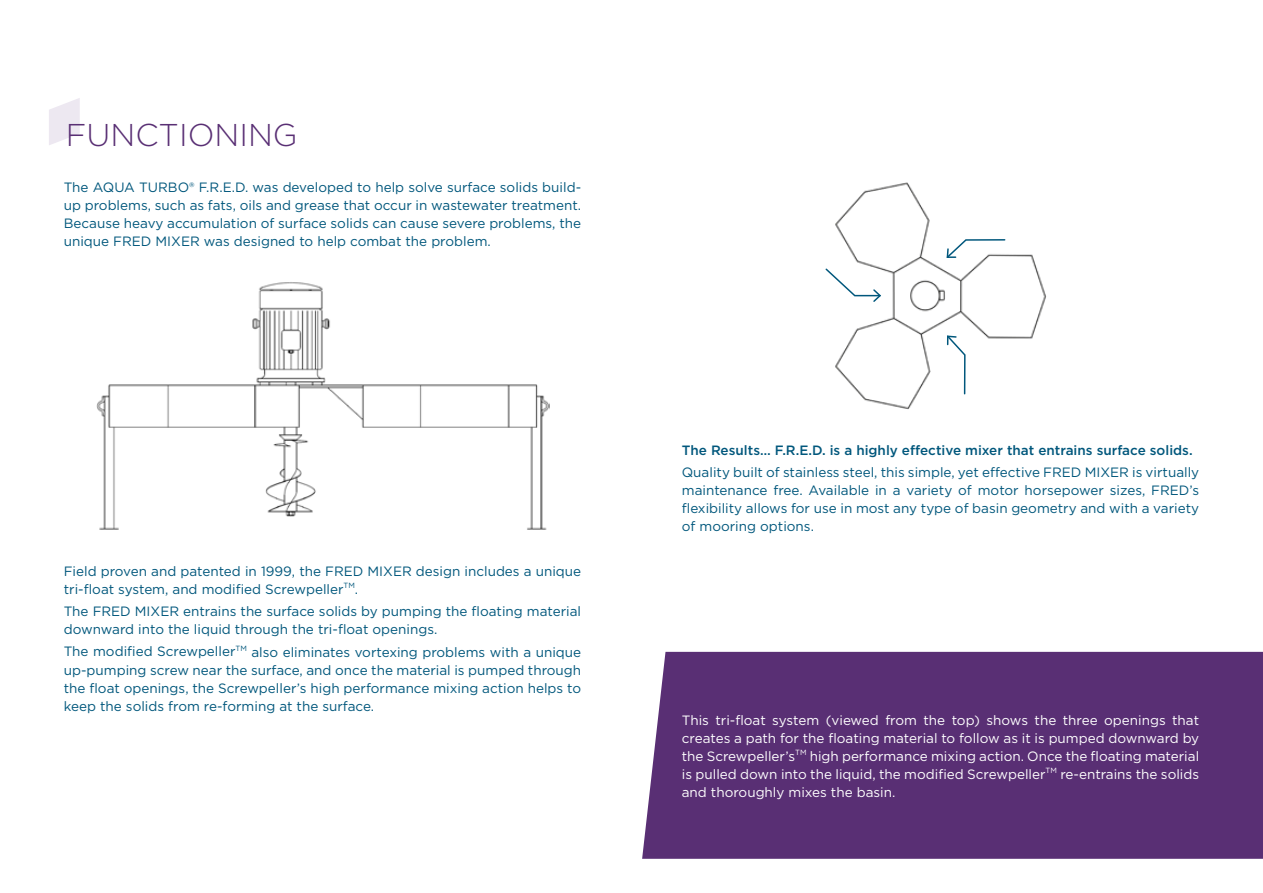
<style>
.page{position:relative;width:1263px;height:893px;background:#fff}
.page>*{position:absolute;margin:0;border:0;box-sizing:border-box;transform-origin:0 0}
.t1{font:300 31.5px "Gotham";color:#592f74}
.t2{font:13.5px/18px "Gotham";color:#00577c;text-align:justify}
.t3{font:13.5px/18px "Gotham";color:#fff;text-align:justify}
.t4{font:500 13.5px "Gotham";color:#00577c}
</style>
<div class="page">
<svg style="left:49px;top:98px;width:31px;height:47px"></svg>
<div style="left:642px;top:652px;width:621px;height:207px;background:#592f74"></div>
<img style="left:96px;top:282px;width:453px;height:248px">
<img style="left:835px;top:182px;width:211px;height:227px">
<svg style="left:825px;top:267px;width:57px;height:36px"></svg>
<svg style="left:945px;top:238px;width:61px;height:21px"></svg>
<svg style="left:946px;top:334px;width:20px;height:61px"></svg>
<h1 class="t1" style="left:66px;top:115px;width:233px">FUNCTIONING</h1>
<p class="t2" style="left:64px;top:177px;width:519px">The AQUA TURBO® F.R.E.D. was developed to help solve surface solids build&shy;up problems, such as fats, oils and grease that occur in wastewater treatment.<br>Because heavy accumulation of surface solids can cause severe problems, the unique FRED MIXER was designed to help combat the problem.</p>
<p class="t2" style="left:64px;top:562px;width:519px">Field proven and patented in 1999, the FRED MIXER design includes a unique tri-float system, and modified Screwpeller<sup>TM</sup>.</p>
<p class="t2" style="left:64px;top:602px;width:519px">The FRED MIXER entrains the surface solids by pumping the floating material downward into the liquid through the tri-float openings.</p>
<p class="t2" style="left:64px;top:642px;width:519px">The modified Screwpeller<sup>TM</sup> also eliminates vortexing problems with a unique up-pumping screw near the surface, and once the material is pumped through the float openings, the Screwpeller’s high performance mixing action helps to keep the solids from re-forming at the surface.</p>
<p class="t4" style="left:682px;top:441px;width:512px">The Results… F.R.E.D. is a highly effective mixer that entrains surface solids.</p>
<p class="t2" style="left:682px;top:463px;width:519px">Quality built of stainless steel, this simple, yet effective FRED MIXER is virtually maintenance free. Available in a variety of motor horsepower sizes, FRED’s flexibility allows for use in most any type of basin geometry and with a variety of mooring options.</p>
<p class="t3" style="left:682px;top:711px;width:519px">This tri-float system (viewed from the top) shows the three openings that creates a path for the floating material to follow as it is pumped downward by the Screwpeller’s<sup>TM</sup> high performance mixing action. Once the floating material is pulled down into the liquid, the modified Screwpeller<sup>TM</sup> re-entrains the solids and thoroughly mixes the basin.</p>
</div>
